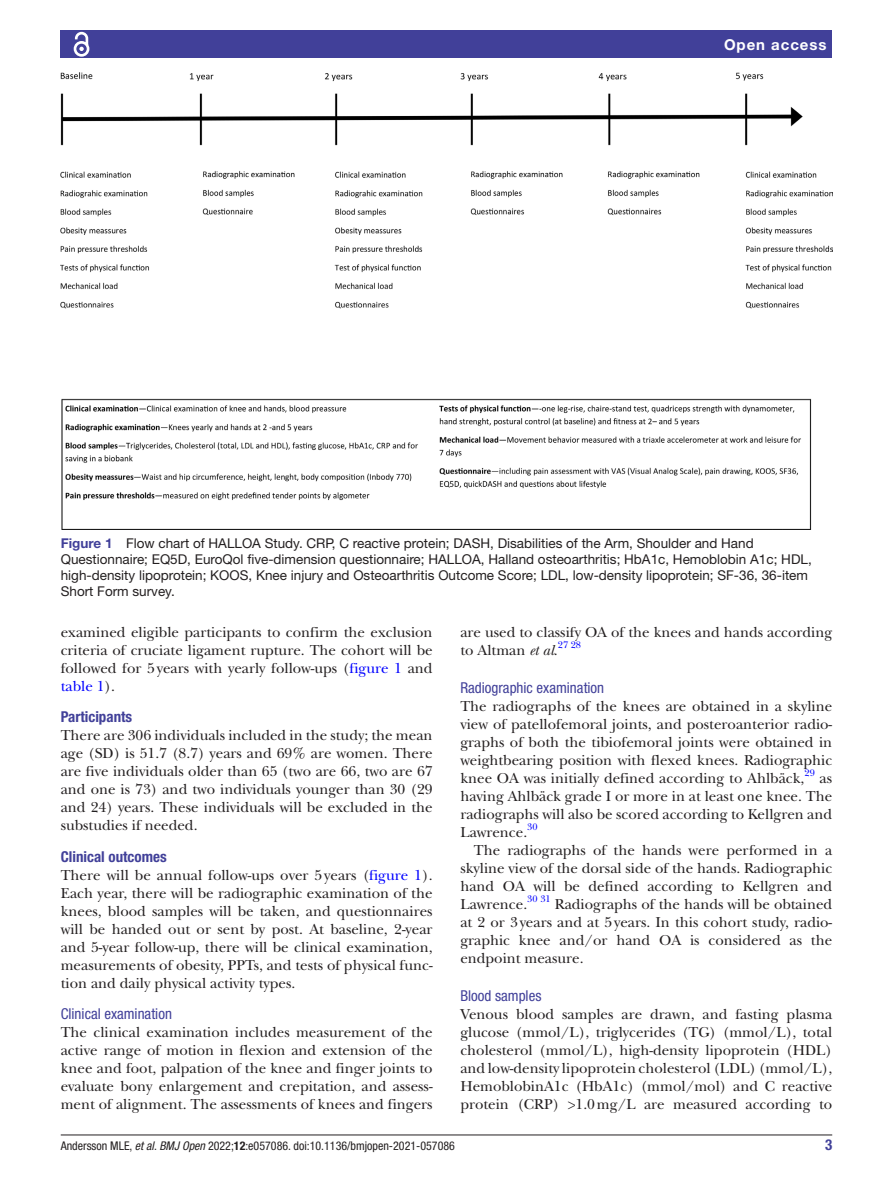
<style>
.page{position:relative;width:893px;height:1191px;background:#fff}
.page>*{position:absolute;margin:0;border:0;box-sizing:border-box;transform-origin:0 0}
.t1{font:15px/18px "New Baskerville";color:#231f20;text-align:justify}
.t2{font:condensed 15px "Helvetica Neue LT Std";color:#414099}
.t3{font:700 condensed 15px "Helvetica Neue LT Std";color:#414099}
.t4{font:700 15px "Helvetica Neue LT Std";letter-spacing:.065em;color:#fff}
.t5{font:13.5px/16.2px "Helvetica Neue LT Std";color:#231f20}
.t6{font:condensed 12px "Helvetica Neue LT Std";color:#231f20}
.t7{font:9.9px "New Baskerville";color:#00f}
.s1{font-weight:700;color:#414099}
.s2{color:#00f}
.s3{font-style:italic}
.s4{font-weight:700}
</style>
<div class="page">
<hr style="left:61px;top:1134px;width:771px;height:1px;background:#231f20">
<div style="left:61px;top:31px;width:771px;height:27px;background:#414099"></div>
<svg style="left:73px;top:31px;width:17px;height:26px"></svg>
<img style="left:61px;top:73px;width:771px;height:457px">
<p class="t4" style="left:724px;top:35px;width:104px">Open access</p>
<p class="t5" style="left:61px;top:534px;width:752px"><span class="s1">Figure 1</span> Flow chart of HALLOA Study. CRP, C reactive protein; DASH, Disabilities of the Arm, Shoulder and Hand Questionnaire; EQ5D, EuroQol five-dimension questionnaire; HALLOA, Halland osteoarthritis; HbA1c, Hemoblobin A1c; HDL, high-density lipoprotein; KOOS, Knee injury and Osteoarthritis Outcome Score; LDL, low-density lipoprotein; SF-36, 36-item Short Form survey.</p>
<p class="t1" style="left:61px;top:623px;width:373px">examined eligible participants to confirm the exclusion criteria of cruciate ligament rupture. The cohort will be followed for 5years with yearly follow-ups (<span class="s2">figure 1</span> and <span class="s2">table 1</span>).</p>
<p class="t3" style="left:61px;top:708px;width:73px">Participants</p>
<p class="t1" style="left:61px;top:726px;width:373px">There are 306 individuals included in the study; the mean age (SD) is 51.7 (8.7) years and 69% are women. There are five individuals older than 65 (two are 66, two are 67 and one is 73) and two individuals younger than 30 (29 and 24) years. These individuals will be excluded in the substudies if needed.</p>
<p class="t3" style="left:61px;top:847px;width:107px">Clinical outcomes</p>
<p class="t1" style="left:61px;top:866px;width:373px">There will be annual follow-ups over 5years (<span class="s2">figure 1</span>).<br>Each year, there will be radiographic examination of the knees, blood samples will be taken, and questionnaires will be handed out or sent by post. At baseline, 2-year and 5-year follow-up, there will be clinical examination, measurements of obesity, PPTs, and tests of physical func&shy;tion and daily physical activity types.</p>
<p class="t2" style="left:61px;top:1005px;width:113px">Clinical examination</p>
<p class="t1" style="left:61px;top:1023px;width:373px">The clinical examination includes measurement of the active range of motion in flexion and extension of the knee and foot, palpation of the knee and finger joints to evaluate bony enlargement and crepitation, and assess&shy;ment of alignment. The assessments of knees and fingers</p>
<p class="t1" style="left:460px;top:623px;width:373px">are used to classify OA of the knees and hands according to Altman <span class="s3">et al</span>.</p>
<p class="t7" style="left:558px;top:639px;width:25px">27 28</p>
<p class="t2" style="left:460px;top:679px;width:145px">Radiographic examination</p>
<p class="t1" style="left:460px;top:697px;width:373px">The radiographs of the knees are obtained in a skyline view of patellofemoral joints, and posteroanterior radio&shy;graphs of both the tibiofemoral joints were obtained in weightbearing position with flexed knees. Radiographic knee OA was initially defined according to Ahlbäck,</p>
<p class="t7" style="left:804px;top:767px;width:12px">29</p>
<p class="t1" style="left:460px;top:769px;width:373px;text-indent:359px">as having Ahlbäck grade I or more in at least one knee. The radiographs will also be scored according to Kellgren and Lawrence.</p>
<p class="t7" style="left:527px;top:821px;width:12px">30</p>
<p class="t1" style="left:460px;top:841px;width:373px;text-indent:14px">The radiographs of the hands were performed in a skyline view of the dorsal side of the hands. Radiographic hand OA will be defined according to Kellgren and Lawrence.</p>
<p class="t7" style="left:527px;top:893px;width:25px">30 31</p>
<p class="t1" style="left:460px;top:895px;width:373px;text-indent:94px">Radiographs of the hands will be obtained at 2 or 3years and at 5years. In this cohort study, radio&shy;graphic knee and/or hand OA is considered as the endpoint measure.</p>
<p class="t2" style="left:460px;top:987px;width:83px">Blood samples</p>
<p class="t1" style="left:460px;top:1005px;width:373px">Venous blood samples are drawn, and fasting plasma glucose (mmol/L), triglycerides (TG) (mmol/L), total cholesterol (mmol/L), high-density lipoprotein (HDL) and low-density lipoprotein cholesterol (LDL) (mmol/L), HemoblobinA1c (HbA1c) (mmol/mol) and C reactive protein (CRP) &gt;1.0mg/L are measured according to</p>
<p class="t6" style="left:61px;top:1138px;width:396px">Andersson MLE, <span class="s3">et al</span>. <span class="s3">BMJ Open</span> 2022;<span class="s4">12</span>:e057086. doi:10.1136/bmjopen-2021-057086</p>
<p class="t3" style="left:825px;top:1135px;width:9px">3</p>
</div>
